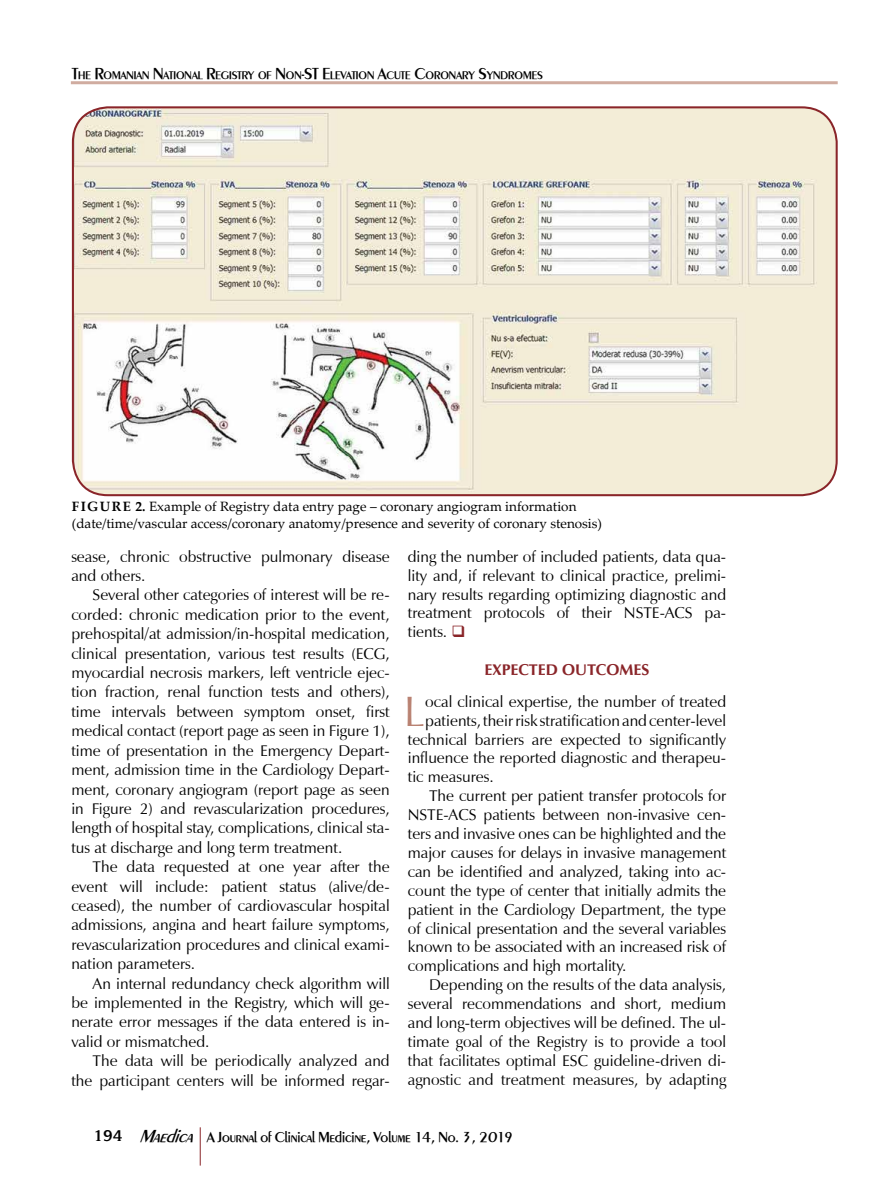
<style>
.page{position:relative;width:893px;height:1191px;background:#fff}
.page>*{position:absolute;margin:0;border:0;box-sizing:border-box;transform-origin:0 0}
.t1{font:43.35px "Z Humanist Normal";color:#b98272}
.t2{font:15.75px/19.4px "Z Humanist Normal";color:#000;text-align:justify}
.t3{font:700 15.75px "Z Humanist";color:#8a2529}
.t4{font:500 15px "Peinaud";letter-spacing:-.005em;color:#000}
.t5{font:13.5px/16.2px "Palatino Linotype";color:#000}
.t6{font:500 11.55px "Peinaud";color:#000}
.s1{font-size:16.5px}
.s2{font-weight:700}
.s3{color:#8a2529}
.s4{font-family:"Korina";font-weight:700}
.s5{font-style:italic;font-size:18px}
</style>
<div class="page">
<hr style="left:71px;top:81px;width:767px;height:3px;background:#d0aca0">
<hr style="left:200px;top:1127px;width:1px;height:38px;background:#8a2529">
<img style="left:73px;top:107px;width:764px;height:388px">
<div style="left:72px;top:106px;width:766px;height:390px;border:2px solid #8a2529;border-radius:35px"></div>
<p class="t6" style="left:72px;top:68px;width:472px"><span class="s1">T</span>HE <span class="s1">R</span>OMANIAN <span class="s1">N</span>ATIONAL <span class="s1">R</span>EGISTRY OF <span class="s1">N</span>ON<span class="s1">-ST E</span>LEVATION <span class="s1">A</span>CUTE <span class="s1">C</span>ORONARY <span class="s1">S</span>YNDROMES</p>
<p class="t5" style="left:72px;top:498px;width:532px"><span class="s2">FIGURE 2.</span> Example of Registry data entry page – coronary angiogram information (date/time/vascular access/coronary anatomy/presence and severity of coronary stenosis)</p>
<p class="t2" style="left:71px;top:547px;width:320px">sease, chronic obstructive pulmonary disease and others.</p>
<p class="t2" style="left:71px;top:585px;width:320px;text-indent:21px">Several other categories of interest will be re&shy;corded: chronic medication prior to the event, prehospital/at admission/in-hospital medication, clinical presentation, various test results (ECG, myocardial necrosis markers, left ventricle ejec&shy;tion fraction, renal function tests and others), time intervals between symptom onset, first medical contact (report page as seen in Figure 1), time of presentation in the Emergency Depart&shy;ment, admission time in the Cardiology Depart&shy;ment, coronary angiogram (report page as seen in Figure 2) and revascularization procedures, length of hospital stay, complications, clinical sta&shy;tus at discharge and long term treatment.</p>
<p class="t2" style="left:71px;top:857px;width:320px;text-indent:21px">The data requested at one year after the event will include: patient status (alive/de&shy;ceased), the number of cardiovascular hospital admissions, angina and heart failure symptoms, revascularization procedures and clinical exami&shy;nation parameters.</p>
<p class="t2" style="left:71px;top:973px;width:320px;text-indent:21px">An internal redundancy check algorithm will be implemented in the Registry, which will ge&shy;nerate error messages if the data entered is in&shy;valid or mismatched.</p>
<p class="t2" style="left:71px;top:1051px;width:320px;text-align:right">The data will be periodically analyzed and the participant centers will be informed regar-</p>
<p class="t2" style="left:408px;top:547px;width:320px;line-height:18.9px">ding the number of included patients, data qua&shy;lity and, if relevant to clinical practice, prelimi&shy;nary results regarding optimizing diagnostic and treatment protocols of their NSTE-ACS pa&shy;tients. <span class="s3">❑</span></p>
<p class="t3" style="left:485px;top:660px;width:166px">EXPECTED OUTCOMES</p>
<h1 class="t1" style="left:404px;top:685px;width:23px">L</h1>
<p class="t2" style="left:425px;top:692px;width:303px">ocal clinical expertise, the number of treated</p>
<p class="t2" style="left:425px;top:711px;width:302px">patients, their risk stratification and center-level</p>
<p class="t2" style="left:408px;top:729px;width:320px">technical barriers are expected to significantly</p>
<p class="t2" style="left:408px;top:748px;width:320px">influence the reported diagnostic and therapeu-</p>
<p class="t2" style="left:408px;top:767px;width:87px">tic measures.</p>
<p class="t2" style="left:429px;top:786px;width:299px">The current per patient transfer protocols for</p>
<p class="t2" style="left:408px;top:805px;width:320px">NSTE-ACS patients between non-invasive cen-</p>
<p class="t2" style="left:408px;top:824px;width:320px">ters and invasive ones can be highlighted and the</p>
<p class="t2" style="left:408px;top:843px;width:320px">major causes for delays in invasive management</p>
<p class="t2" style="left:408px;top:862px;width:320px">can be identified and analyzed, taking into ac-</p>
<p class="t2" style="left:408px;top:881px;width:320px">count the type of center that initially admits the</p>
<p class="t2" style="left:408px;top:900px;width:320px">patient in the Cardiology Department, the type</p>
<p class="t2" style="left:408px;top:918px;width:320px">of clinical presentation and the several variables</p>
<p class="t2" style="left:408px;top:937px;width:320px">known to be associated with an increased risk of</p>
<p class="t2" style="left:408px;top:956px;width:220px">complications and high mortality.</p>
<p class="t2" style="left:429px;top:975px;width:299px">Depending on the results of the data analysis,</p>
<p class="t2" style="left:408px;top:994px;width:320px">several recommendations and short, medium</p>
<p class="t2" style="left:408px;top:1013px;width:320px">and long-term objectives will be defined. The ul-</p>
<p class="t2" style="left:408px;top:1032px;width:320px">timate goal of the Registry is to provide a tool</p>
<p class="t2" style="left:408px;top:1051px;width:320px">that facilitates optimal ESC guideline-driven di-</p>
<p class="t2" style="left:408px;top:1070px;width:320px">agnostic and treatment measures, by adapting</p>
<p class="t4" style="left:94px;top:1127px;width:421px"><span class="s4">194</span> <span class="s5">Maedica</span> A Journal of Clinical Medicine, Volume 14, No. 3, 2019</p>
</div>
